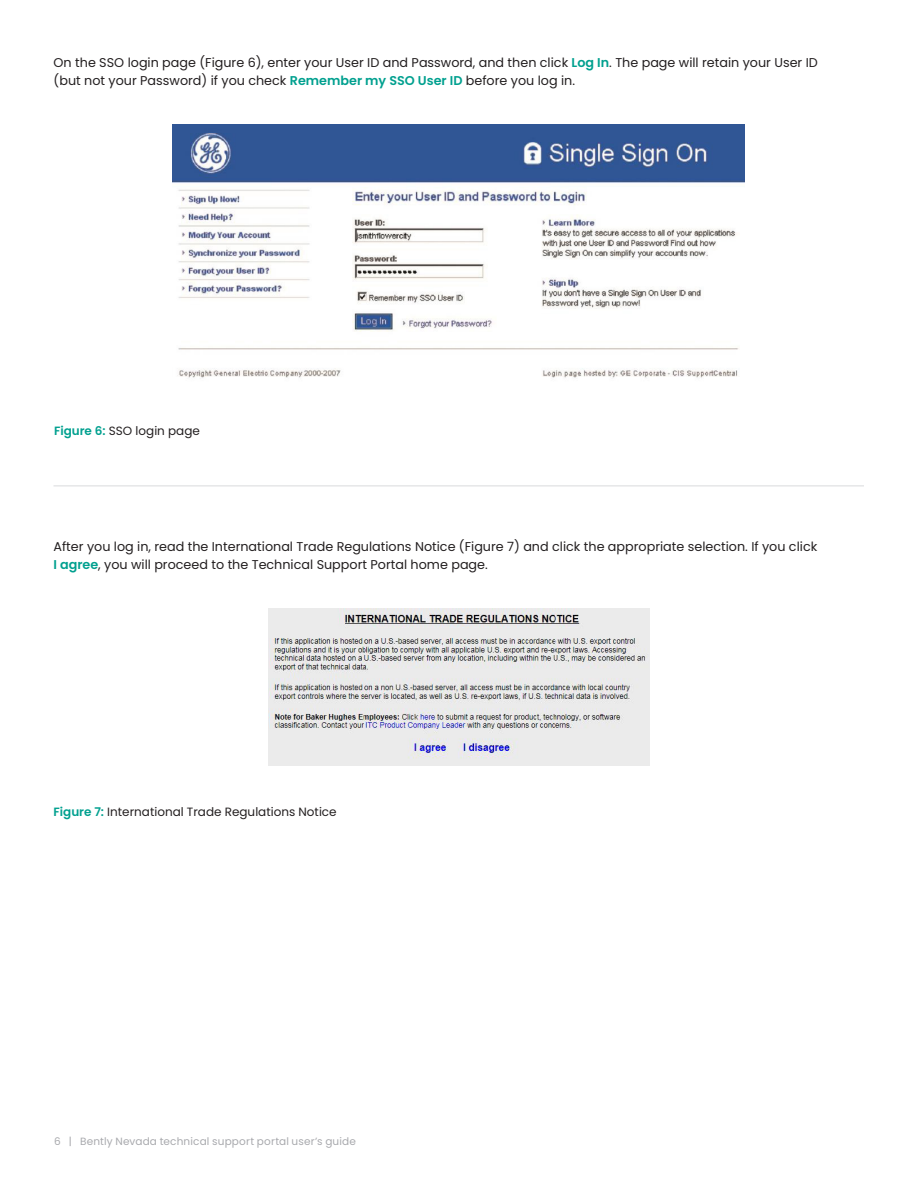
<style>
.page{position:relative;width:918px;height:1188px;background:#fff}
.page>*{position:absolute;margin:0;border:0;box-sizing:border-box;transform-origin:0 0}
.t1{font:12.75px/18px "Poppins";color:#231f20}
.t2{font:12px "Poppins";color:#231f20}
._8pt_9_5-caption{font:10.5px "Poppins";letter-spacing:.015em;color:#a8a9ad}
.s1{font-weight:600;color:#00a08f}
</style>
<div class="page">
<img style="left:173px;top:125px;width:572px;height:253px">
<img style="left:269px;top:609px;width:380px;height:157px">
<hr style="left:54px;top:486px;width:810px;height:1px;background:#d9dadc">
<p class="t1" style="left:54px;top:54px;width:766px">On the SSO login page (Figure 6), enter your User ID and Password, and then click <span class="s1">Log In</span>. The page will retain your User ID (but not your Password) if you check <span class="s1">Remember my SSO User ID</span> before you log in.</p>
<p class="t2" style="left:54px;top:424px;width:147px"><span class="s1">Figure 6:</span> SSO login page</p>
<p class="t1" style="left:54px;top:538px;width:765px">After you log in, read the International Trade Regulations Notice (Figure 7) and click the appropriate selection. If you click<br><span class="s1">I agree</span>, you will proceed to the Technical Support Portal home page.</p>
<p class="t2" style="left:54px;top:804px;width:285px"><span class="s1">Figure 7:</span> International Trade Regulations Notice</p>
<p class="_8pt_9_5-caption" style="left:54px;top:1135px;width:304px">6 | Bently Nevada technical support portal user’s guide</p>
</div>
